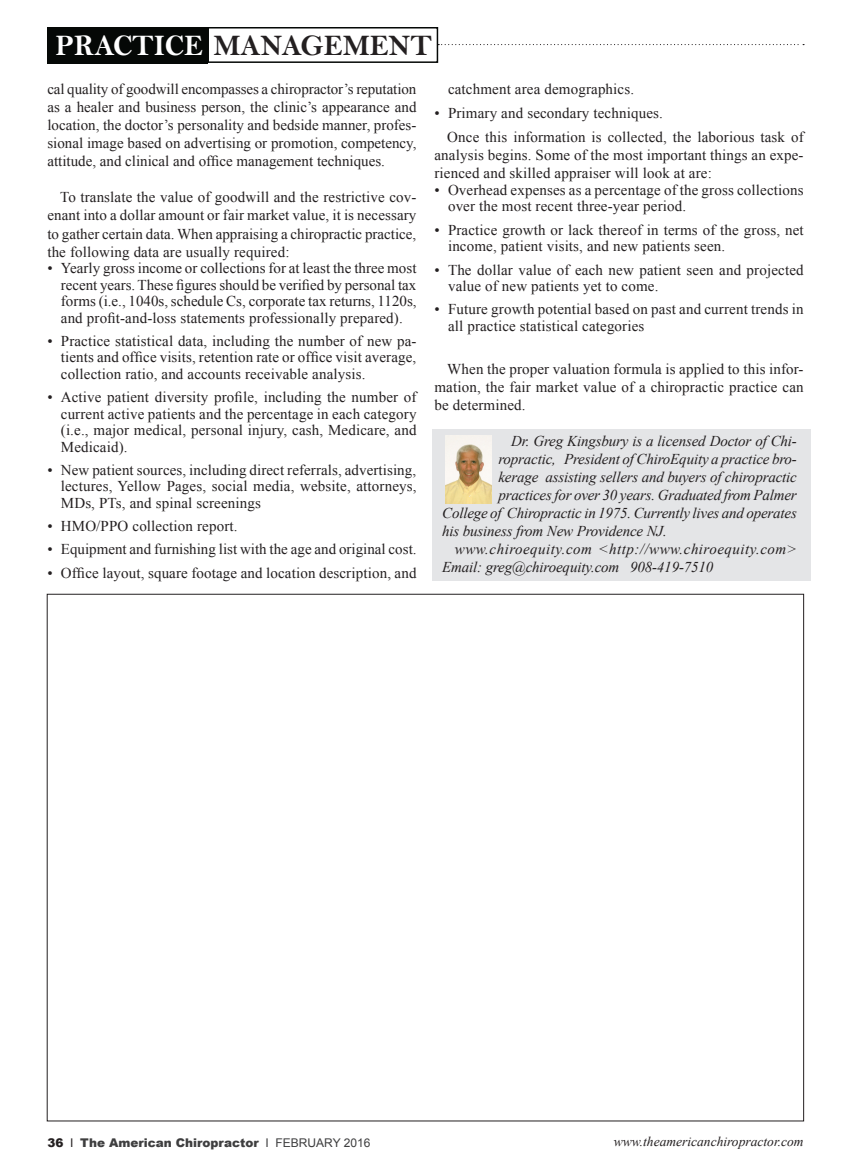
<style>
.page{position:relative;width:851px;height:1175px;background:#fff}
.page>*{position:absolute;margin:0;border:0;box-sizing:border-box;transform-origin:0 0}
.TABS{font:30px "Bell MT Bold";color:#231f20;scale:.96 1}
.Body{font:15px/16.5px "Times New Roman";letter-spacing:.01em;color:#231f20;text-align:justify}
.Bio{font:italic 15px "Times New Roman";letter-spacing:-.01em;color:#231f20}
.Bio-2{font:italic 15px/18px "Times New Roman";letter-spacing:.03em;color:#231f20}
.t1{font:italic 13.5px "Times New Roman";color:#231f20}
.t2{font:900 12px "Arial";color:#3e3e3f}
.s1{color:#fff}
.s2{color:#231f20}
.s3{font-weight:400;color:#231f20}
.s4{font-weight:400}
</style>
<div class="page">
<div style="left:432px;top:429px;width:378px;height:151px;background:#e4e5e7"></div>
<img style="left:446px;top:436px;width:45px;height:67px">
<svg style="left:438px;top:44px;width:366px;height:1px"></svg>
<div style="left:47px;top:27px;width:160px;height:36px;background:#050806"></div>
<div style="left:207px;top:27px;width:231px;height:36px;border:2px solid #050806"></div>
<p class="TABS" style="left:56px;top:27px;width:393px"><span class="s1">PRACTICE</span> MANAGEMENT</p>
<p class="Body" style="left:47px;top:80px;width:370px;line-height:18px">cal quality of goodwill encompasses a chiropractor’s reputation as a healer and business person, the clinic’s appearance and location, the doctor’s personality and bedside manner, profes&shy;sional image based on advertising or promotion, competency, attitude, and clinical and office management techniques.</p>
<p class="Body" style="left:47px;top:188px;width:370px;line-height:18px;text-indent:13px">To translate the value of goodwill and the restrictive cov&shy;enant into a dollar amount or fair market value, it is necessary to gather certain data. When appraising a chiropractic practice, the following data are usually required:</p>
<p class="Body" style="left:61px;top:259px;width:357px;text-indent:-14px">• Yearly gross income or collections for at least the three most recent years. These figures should be verified by personal tax forms (i.e., 1040s, schedule Cs, corporate tax returns, 1120s, and profit-and-loss statements professionally prepared).</p>
<p class="Body" style="left:61px;top:332px;width:357px;text-indent:-14px">• Practice statistical data, including the number of new pa&shy;tients and office visits, retention rate or office visit average, collection ratio, and accounts receivable analysis.</p>
<p class="Body" style="left:61px;top:388px;width:357px;text-indent:-14px">• Active patient diversity profile, including the number of current active patients and the percentage in each category (i.e., major medical, personal injury, cash, Medicare, and Medicaid).</p>
<p class="Body" style="left:61px;top:461px;width:357px;text-indent:-14px">• New patient sources, including direct referrals, advertising, lectures, Yellow Pages, social media, website, attorneys, MDs, PTs, and spinal screenings</p>
<p class="Body" style="left:47px;top:517px;width:192px">• HMO/PPO collection report.</p>
<p class="Body" style="left:47px;top:541px;width:371px">• Equipment and furnishing list with the age and original cost.</p>
<p class="Body" style="left:47px;top:564px;width:370px">• Office layout, square footage and location description, and</p>
<p class="Body" style="left:448px;top:81px;width:188px">catchment area demographics.</p>
<p class="Body" style="left:434px;top:104px;width:230px">• Primary and secondary techniques.</p>
<p class="Body" style="left:434px;top:128px;width:370px;line-height:18px;text-indent:13px">Once this information is collected, the laborious task of analysis begins. Some of the most important things an expe&shy;rienced and skilled appraiser will look at are:</p>
<p class="Body" style="left:448px;top:181px;width:357px;text-indent:-14px">• Overhead expenses as a percentage of the gross collections over the most recent three-year period.</p>
<p class="Body" style="left:448px;top:221px;width:357px;text-indent:-14px">• Practice growth or lack thereof in terms of the gross, net income, patient visits, and new patients seen.</p>
<p class="Body" style="left:448px;top:261px;width:357px;text-indent:-14px">• The dollar value of each new patient seen and projected value of new patients yet to come.</p>
<p class="Body" style="left:448px;top:301px;width:357px;text-indent:-14px">• Future growth potential based on past and current trends in all practice statistical categories</p>
<p class="Body" style="left:434px;top:359px;width:371px;line-height:18px;text-indent:13px">When the proper valuation formula is applied to this infor&shy;mation, the fair market value of a chiropractic practice can be determined.</p>
<p class="Bio" style="left:511px;top:431px;width:287px">Dr. Greg Kingsbury is a licensed Doctor of Chi-</p>
<p class="Bio" style="left:498px;top:449px;width:300px">ropractic, President of ChiroEquity a practice bro-</p>
<p class="Bio" style="left:498px;top:467px;width:300px">kerage assisting sellers and buyers of chiropractic</p>
<p class="Bio" style="left:498px;top:485px;width:300px">practices for over 30 years. Graduated from Palmer</p>
<p class="Bio" style="left:442px;top:503px;width:356px">College of Chiropractic in 1975. Currently lives and operates</p>
<p class="Bio" style="left:442px;top:521px;width:226px">his business from New Providence NJ.</p>
<p class="Bio-2" style="left:442px;top:540px;width:356px;text-indent:13px">www.chiroequity.com &lt;http://www.chiroequity.com&gt;<br>Email: greg@chiroequity.com 908-419-7510</p>
<p class="t2" style="left:47px;top:1133px;width:325px"><span class="s2">36</span> <span class="s3">I</span> The American Chiropractor <span class="s4">I FEBRUARY 2016</span></p>
<p class="t1" style="left:613px;top:1131px;width:191px">www.theamericanchiropractor.com</p>
</div>
